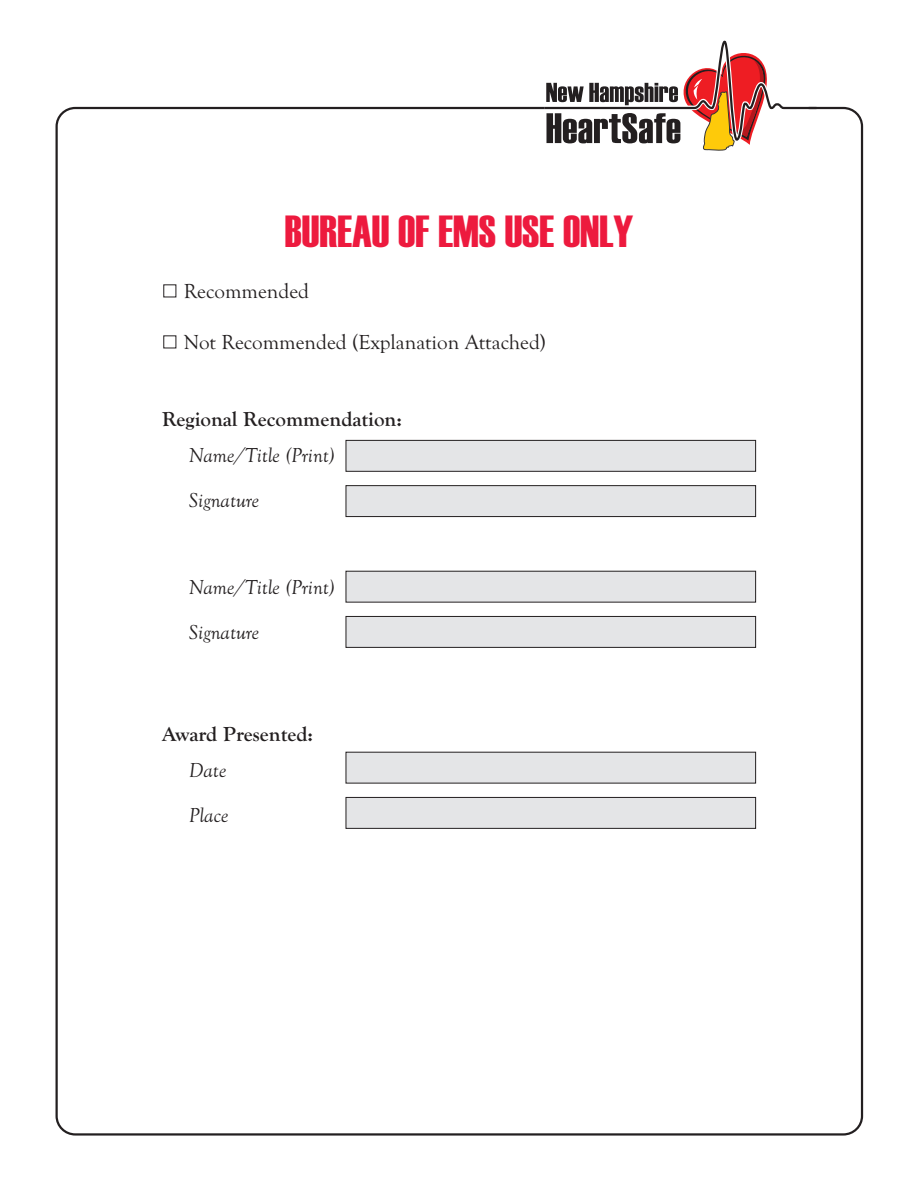
<style>
.page{position:relative;width:918px;height:1188px;background:#fff}
.page>*{position:absolute;margin:0;border:0;box-sizing:border-box;transform-origin:0 0}
.t1{font:45px "Haettenschweiler";color:#ed1a3e}
.t2{font:italic 21px/45px "Goudy Old Style T";color:#231f20}
.t3{font:21px "Goudy Old Style T";color:#231f20}
.t4{font:700 21px "Goudy Old Style T";color:#231f20}
</style>
<div class="page">
<svg style="left:540px;top:40px;width:281px;height:111px"></svg>
<div style="left:346px;top:486px;width:410px;height:31px;background:#e4e5e7"></div>
<div style="left:346px;top:485px;width:410px;height:32px;border:1px solid #231f20"></div>
<div style="left:346px;top:440px;width:410px;height:31px;background:#e4e5e7"></div>
<div style="left:346px;top:440px;width:410px;height:32px;border:1px solid #231f20"></div>
<div style="left:346px;top:616px;width:410px;height:31px;background:#e4e5e7"></div>
<div style="left:346px;top:616px;width:410px;height:32px;border:1px solid #231f20"></div>
<div style="left:346px;top:571px;width:410px;height:31px;background:#e4e5e7"></div>
<div style="left:346px;top:571px;width:410px;height:32px;border:1px solid #231f20"></div>
<div style="left:346px;top:797px;width:410px;height:31px;background:#e4e5e7"></div>
<div style="left:346px;top:797px;width:410px;height:32px;border:1px solid #231f20"></div>
<div style="left:346px;top:752px;width:410px;height:31px;background:#e4e5e7"></div>
<h1 class="t1" style="left:285px;top:206px;width:350px">BUREAU OF EMS USE ONLY</h1>
<p class="t3" style="left:184px;top:280px;width:127px">Recommended</p>
<p class="t3" style="left:184px;top:331px;width:363px">Not Recommended (Explanation Attached)</p>
<p class="t4" style="left:162px;top:407px;width:242px">Regional Recommendation:</p>
<p class="t2" style="left:189px;top:433px;width:147px">Name/Title (Print)<br>Signature</p>
<p class="t2" style="left:189px;top:565px;width:147px">Name/Title (Print)<br>Signature</p>
<p class="t4" style="left:162px;top:722px;width:153px">Award Presented:</p>
<p class="t2" style="left:189px;top:748px;width:41px">Date<br>Place</p>
</div>
